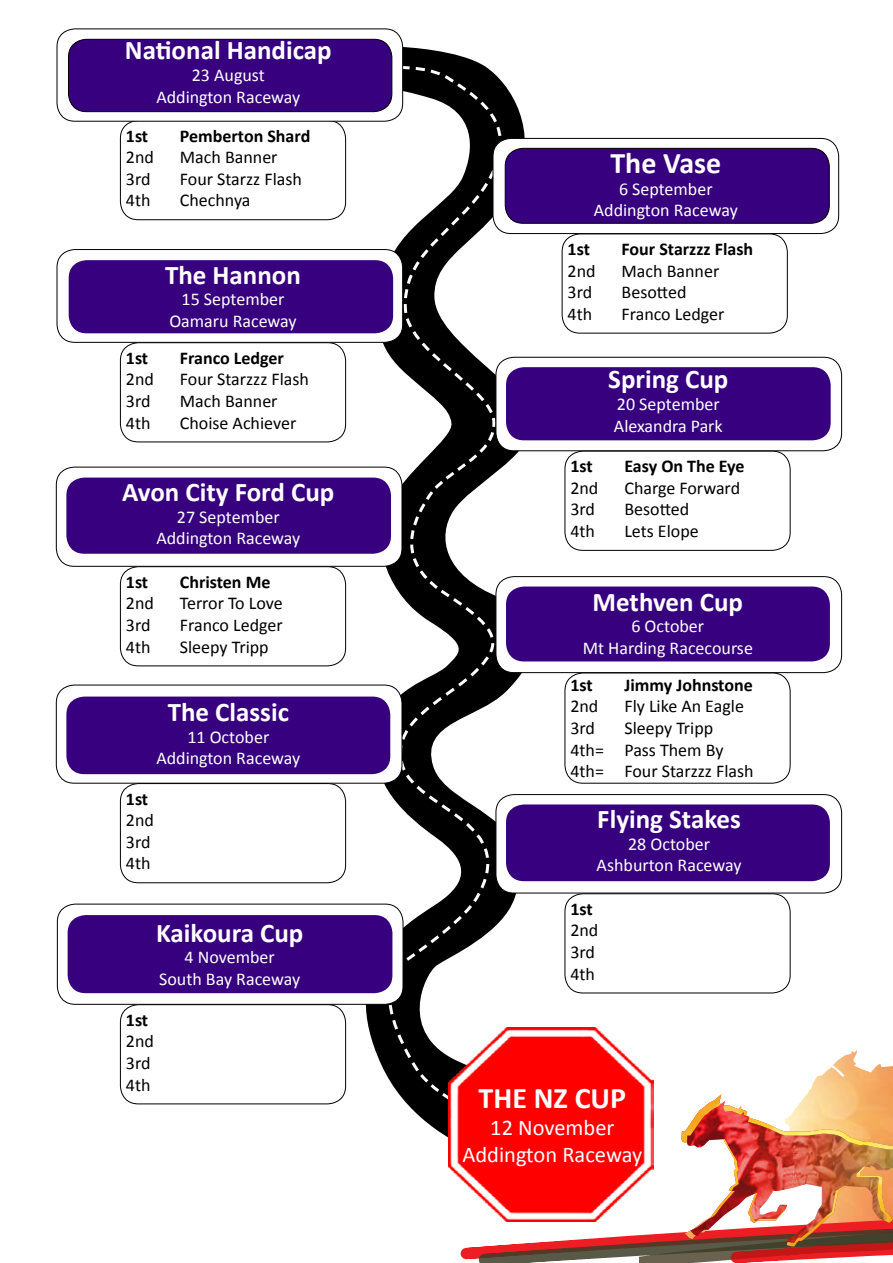
<style>
.page{position:relative;width:893px;height:1263px;background:#fff}
.page>*{position:absolute;margin:0;border:0;box-sizing:border-box;transform-origin:0 0}
.t1{font:700 30px "Calibri";color:#fff}
.t2{font:700 27px "Calibri";color:#fff}
.t3{font:22.5px/27px "Calibri";color:#fff;text-align:center}
.t4{font:18px/21.6px "Calibri";color:#000}
.t5{font:18px/21.6px "Calibri";color:#fff;text-align:center}
.t6{font:700 18px "Calibri";color:#000}
</style>
<div class="page">
<svg style="left:336px;top:121px;width:229px;height:982px"></svg>
<svg style="left:352px;top:45px;width:177px;height:1069px"></svg>
<img style="left:826px;top:1050px;width:67px;height:21px">
<svg style="left:417px;top:1071px;width:476px;height:192px"></svg>
<img style="left:687px;top:1101px;width:206px;height:141px">
<img style="left:448px;top:1027px;width:206px;height:194px">
<div style="left:120px;top:121px;width:226px;height:99px;background:#fff;border-radius:18px"></div>
<div style="left:120px;top:120px;width:226px;height:100px;border:1px solid #000;border-radius:18px"></div>
<div style="left:57px;top:904px;width:346px;height:100px;background:#fff;border-radius:18px"></div>
<div style="left:57px;top:904px;width:346px;height:100px;border:1px solid #000;border-radius:18px"></div>
<div style="left:496px;top:794px;width:346px;height:99px;background:#fff;border-radius:18px"></div>
<div style="left:496px;top:794px;width:346px;height:99px;border:1px solid #000;border-radius:18px"></div>
<div style="left:56px;top:685px;width:346px;height:98px;background:#fff;border-radius:18px"></div>
<div style="left:56px;top:685px;width:346px;height:98px;border:1px solid #000;border-radius:18px"></div>
<div style="left:496px;top:577px;width:346px;height:96px;background:#fff;border-radius:18px"></div>
<div style="left:496px;top:576px;width:346px;height:97px;border:1px solid #000;border-radius:18px"></div>
<div style="left:56px;top:467px;width:346px;height:99px;background:#fff;border-radius:18px"></div>
<div style="left:56px;top:467px;width:346px;height:99px;border:1px solid #000;border-radius:18px"></div>
<div style="left:496px;top:357px;width:346px;height:94px;background:#fff;border-radius:18px"></div>
<div style="left:496px;top:357px;width:346px;height:94px;border:1px solid #000;border-radius:18px"></div>
<div style="left:493px;top:138px;width:346px;height:96px;background:#fff;border-radius:18px"></div>
<div style="left:493px;top:138px;width:346px;height:96px;border:1px solid #000;border-radius:18px"></div>
<div style="left:57px;top:250px;width:346px;height:92px;background:#fff;border-radius:18px"></div>
<div style="left:57px;top:249px;width:346px;height:93px;border:1px solid #000;border-radius:18px"></div>
<div style="left:57px;top:29px;width:346px;height:92px;background:#fff;border-radius:18px"></div>
<div style="left:57px;top:29px;width:346px;height:92px;border:1px solid #000;border-radius:18px"></div>
<div style="left:68px;top:39px;width:324px;height:73px;background:#36007f;border-radius:18px"></div>
<div style="left:68px;top:39px;width:324px;height:73px;border:1px solid #000;border-radius:18px"></div>
<div style="left:505px;top:148px;width:324px;height:75px;background:#36007f;border-radius:18px"></div>
<div style="left:505px;top:148px;width:324px;height:75px;border:1px solid #000;border-radius:18px"></div>
<div style="left:69px;top:260px;width:324px;height:73px;background:#36007f;border-radius:18px"></div>
<div style="left:506px;top:367px;width:325px;height:73px;background:#36007f;border-radius:18px"></div>
<div style="left:66px;top:478px;width:325px;height:76px;background:#36007f;border-radius:18px"></div>
<div style="left:506px;top:586px;width:324px;height:75px;background:#36007f;border-radius:18px"></div>
<div style="left:66px;top:696px;width:324px;height:78px;background:#36007f;border-radius:18px"></div>
<div style="left:506px;top:804px;width:324px;height:77px;background:#36007f;border-radius:18px"></div>
<div style="left:68px;top:915px;width:324px;height:78px;background:#36007f;border-radius:18px"></div>
<div style="left:120px;top:343px;width:226px;height:99px;background:#fff;border-radius:18px"></div>
<div style="left:120px;top:342px;width:226px;height:100px;border:1px solid #000;border-radius:18px"></div>
<div style="left:120px;top:567px;width:226px;height:99px;background:#fff;border-radius:18px"></div>
<div style="left:120px;top:566px;width:226px;height:100px;border:1px solid #000;border-radius:18px"></div>
<div style="left:120px;top:783px;width:226px;height:100px;background:#fff;border-radius:18px"></div>
<div style="left:120px;top:783px;width:226px;height:100px;border:1px solid #000;border-radius:18px"></div>
<div style="left:120px;top:1005px;width:226px;height:99px;background:#fff;border-radius:18px"></div>
<div style="left:120px;top:1004px;width:226px;height:100px;border:1px solid #000;border-radius:18px"></div>
<div style="left:562px;top:234px;width:225px;height:99px;background:#fff;border-radius:18px"></div>
<div style="left:562px;top:234px;width:225px;height:99px;border:1px solid #000;border-radius:18px"></div>
<div style="left:565px;top:451px;width:225px;height:99px;border:1px solid #000;border-radius:18px"></div>
<div style="left:565px;top:673px;width:225px;height:110px;border:1px solid #000;border-radius:18px"></div>
<div style="left:565px;top:893px;width:225px;height:100px;border:1px solid #000;border-radius:18px"></div>
<h2 class="t2" style="left:125px;top:33px;width:208px">National Handicap</h2>
<p class="t5" style="left:156px;top:64px;width:145px">23 August<br>Addington Raceway</p>
<p class="t6" style="left:126px;top:124px;width:24px">1st</p>
<p class="t6" style="left:180px;top:124px;width:132px">Pemberton Shard</p>
<p class="t4" style="left:126px;top:146px;width:30px">2nd</p>
<p class="t4" style="left:180px;top:146px;width:99px">Mach Banner</p>
<p class="t4" style="left:126px;top:168px;width:26px">3rd</p>
<p class="t4" style="left:180px;top:168px;width:124px">Four Starzz Flash</p>
<p class="t4" style="left:126px;top:190px;width:26px">4th</p>
<p class="t4" style="left:180px;top:190px;width:72px">Chechnya</p>
<h2 class="t2" style="left:165px;top:257px;width:137px">The Hannon</h2>
<p class="t5" style="left:169px;top:288px;width:129px">15 September<br>Oamaru Raceway</p>
<p class="t6" style="left:126px;top:346px;width:24px">1st</p>
<p class="t6" style="left:180px;top:346px;width:106px">Franco Ledger</p>
<p class="t4" style="left:126px;top:369px;width:30px">2nd</p>
<p class="t4" style="left:180px;top:369px;width:131px">Four Starzzz Flash</p>
<p class="t4" style="left:126px;top:390px;width:26px">3rd</p>
<p class="t4" style="left:180px;top:390px;width:99px">Mach Banner</p>
<p class="t4" style="left:126px;top:412px;width:26px">4th</p>
<p class="t4" style="left:180px;top:412px;width:118px">Choise Achiever</p>
<h2 class="t2" style="left:122px;top:475px;width:214px">Avon City Ford Cup</h2>
<p class="t5" style="left:156px;top:506px;width:145px">27 September<br>Addington Raceway</p>
<p class="t6" style="left:126px;top:570px;width:24px">1st</p>
<p class="t6" style="left:180px;top:570px;width:92px">Christen Me</p>
<p class="t4" style="left:126px;top:593px;width:30px">2nd</p>
<p class="t4" style="left:180px;top:593px;width:104px">Terror To Love</p>
<p class="t4" style="left:126px;top:614px;width:26px">3rd</p>
<p class="t4" style="left:180px;top:614px;width:104px">Franco Ledger</p>
<p class="t4" style="left:126px;top:636px;width:26px">4th</p>
<p class="t4" style="left:180px;top:636px;width:90px">Sleepy Tripp</p>
<h2 class="t2" style="left:168px;top:695px;width:123px">The Classic</h2>
<p class="t5" style="left:156px;top:726px;width:145px">11 October<br>Addington Raceway</p>
<p class="t6" style="left:126px;top:787px;width:24px">1st</p>
<p class="t4" style="left:126px;top:809px;width:30px">2nd<br>3rd<br>4th</p>
<h2 class="t2" style="left:156px;top:915px;width:149px">Kaikoura Cup</h2>
<p class="t5" style="left:159px;top:946px;width:143px">4 November<br>South Bay Raceway</p>
<p class="t6" style="left:126px;top:1008px;width:24px">1st</p>
<p class="t4" style="left:126px;top:1031px;width:30px">2nd<br>3rd<br>4th</p>
<h1 class="t1" style="left:610px;top:144px;width:112px">The Vase</h1>
<p class="t5" style="left:594px;top:178px;width:145px">6 September<br>Addington Raceway</p>
<p class="t6" style="left:568px;top:237px;width:24px">1st</p>
<p class="t6" style="left:622px;top:237px;width:133px">Four Starzzz Flash</p>
<p class="t4" style="left:568px;top:260px;width:30px">2nd</p>
<p class="t4" style="left:622px;top:260px;width:99px">Mach Banner</p>
<p class="t4" style="left:568px;top:281px;width:26px">3rd</p>
<p class="t4" style="left:622px;top:281px;width:66px">Besotted</p>
<p class="t4" style="left:568px;top:303px;width:26px">4th</p>
<p class="t4" style="left:622px;top:303px;width:104px">Franco Ledger</p>
<h2 class="t2" style="left:608px;top:362px;width:122px">Spring Cup</h2>
<p class="t5" style="left:614px;top:393px;width:110px;text-align:left">20 September<br>Alexandra Park</p>
<p class="t6" style="left:570px;top:455px;width:24px">1st</p>
<p class="t6" style="left:624px;top:455px;width:122px">Easy On The Eye</p>
<p class="t4" style="left:570px;top:477px;width:30px">2nd</p>
<p class="t4" style="left:624px;top:477px;width:117px">Charge Forward</p>
<p class="t4" style="left:570px;top:499px;width:26px">3rd</p>
<p class="t4" style="left:624px;top:499px;width:66px">Besotted</p>
<p class="t4" style="left:570px;top:520px;width:26px">4th</p>
<p class="t4" style="left:624px;top:520px;width:76px">Lets Elope</p>
<h2 class="t2" style="left:593px;top:585px;width:152px">Methven Cup</h2>
<p class="t5" style="left:583px;top:616px;width:172px">6 October<br>Mt Harding Racecourse</p>
<p class="t6" style="left:570px;top:673px;width:24px">1st</p>
<p class="t6" style="left:624px;top:673px;width:130px">Jimmy Johnstone</p>
<p class="t4" style="left:570px;top:696px;width:30px">2nd</p>
<p class="t4" style="left:624px;top:696px;width:121px">Fly Like An Eagle</p>
<p class="t4" style="left:570px;top:717px;width:26px">3rd</p>
<p class="t4" style="left:570px;top:717px;width:185px;text-indent:54px">Sleepy Tripp<br>4th= Pass Them By<br>4th= Four Starzzz Flash</p>
<h2 class="t2" style="left:597px;top:802px;width:145px">Flying Stakes</h2>
<p class="t5" style="left:597px;top:833px;width:146px">28 October<br>Ashburton Raceway</p>
<p class="t6" style="left:570px;top:897px;width:24px">1st</p>
<p class="t4" style="left:570px;top:920px;width:30px">2nd<br>3rd<br>4th</p>
<h1 class="t1" style="left:479px;top:1079px;width:149px">THE NZ CUP</h1>
<p class="t3" style="left:462px;top:1114px;width:181px">12 November<br>Addington Raceway</p>
</div>
